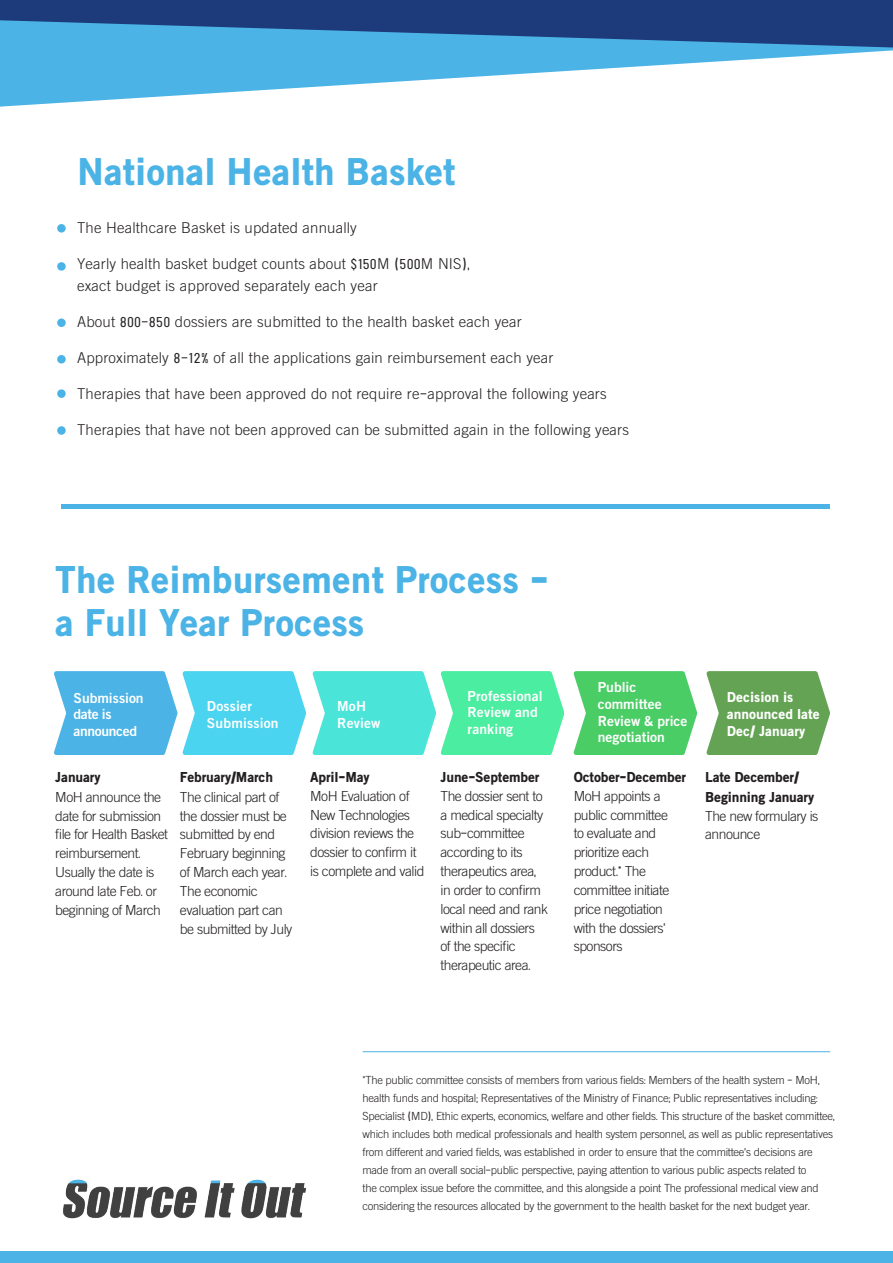
<style>
.page{position:relative;width:893px;height:1263px;background:#fff}
.page>*{position:absolute;margin:0;border:0;box-sizing:border-box;transform-origin:0 0}
.t1{font:700 45px "Aduma FOT";color:#4bb3e5}
.t2{font:300 18px "Aduma FOT";letter-spacing:.01em;color:#231f20}
.t3{font:300 16.65px/18.8px "Aduma FOT";letter-spacing:-.03em;color:#231f20}
.t4{font:500 16.65px/16.6px "Aduma FOT";color:#fff}
.t5{font:700 16.65px/19.8px "Aduma FOT";letter-spacing:-.01em;color:#231f20}
.t6{font:700 16.65px/16.6px "Aduma FOT";color:#fff}
.t7{font:500 16.65px "Aduma FOT";letter-spacing:-.02em;color:#fff}
.t8{font:300 13.5px/18px "Aduma FOT";letter-spacing:-.02em;color:#231f20}
</style>
<div class="page">
<img style="left:63px;top:1179px;width:244px;height:40px">
<div style="left:0;top:1251px;width:893px;height:12px;background:#4bb3e5"></div>
<div style="left:61px;top:504px;width:769px;height:5px;background:#4bb3e5"></div>
<svg style="left:0;top:47px;width:893px;height:60px;fill:#4bb3e5"></svg>
<svg style="left:0;top:0;width:893px;height:47px;background:#295b97"></svg>
<div style="left:57px;top:224px;width:9px;height:9px;background:#4bb3e5;border-radius:50%"></div>
<div style="left:57px;top:262px;width:9px;height:9px;background:#4bb3e5;border-radius:50%"></div>
<div style="left:57px;top:355px;width:9px;height:8px;background:#4bb3e5;border-radius:50%"></div>
<div style="left:57px;top:318px;width:9px;height:9px;background:#4bb3e5;border-radius:50%"></div>
<div style="left:57px;top:426px;width:9px;height:9px;background:#4bb3e5;border-radius:50%"></div>
<div style="left:57px;top:389px;width:9px;height:9px;background:#4bb3e5;border-radius:50%"></div>
<svg style="left:54px;top:671px;width:252px;height:84px;background:#60caec"></svg>
<svg style="left:312px;top:671px;width:252px;height:84px;background:#60ebc3"></svg>
<svg style="left:573px;top:671px;width:124px;height:84px;background:#5dd275"></svg>
<svg style="left:706px;top:671px;width:124px;height:84px;background:#73ac64"></svg>
<hr style="left:363px;top:1051px;width:467px;height:1px;background:#4bb3e5">
<p class="t1" style="left:77px;top:148px;width:380px">National Health Basket</p>
<p class="t2" style="left:77px;top:219px;width:281px">The Healthcare Basket is updated annually</p>
<p class="t2" style="left:77px;top:255px;width:394px">Yearly health basket budget counts about $150M (500M NIS ,(</p>
<p class="t2" style="left:77px;top:277px;width:302px">exact budget is approved separately each year</p>
<p class="t2" style="left:77px;top:313px;width:446px">About 800-850 dossiers are submitted to the health basket each year</p>
<p class="t2" style="left:77px;top:349px;width:478px">Approximately 8-12% of all the applications gain reimbursement each year</p>
<p class="t2" style="left:77px;top:385px;width:531px">Therapies that have been approved do not require re-approval the following years</p>
<p class="t2" style="left:77px;top:421px;width:553px">Therapies that have not been approved can be submitted again in the following years</p>
<p class="t1" style="left:55px;top:556px;width:495px">The Reimbursement Process –</p>
<p class="t1" style="left:55px;top:600px;width:311px">a Full Year Process</p>
<p class="t4" style="left:74px;top:690px;width:72px">Submission</p>
<p class="t4" style="left:74px;top:707px;width:40px">date is</p>
<p class="t7" style="left:74px;top:722px;width:65px">announced</p>
<p class="t4" style="left:207px;top:698px;width:73px">Dossier<br>Submission</p>
<p class="t4" style="left:337px;top:698px;width:30px">MoH</p>
<p class="t4" style="left:337px;top:715px;width:45px">Review</p>
<p class="t5" style="left:55px;top:768px;width:47px">January</p>
<p class="t3" style="left:55px;top:788px;width:114px">MoH announce the date for submission file for Health Basket reimbursement.<br>Usually the date is around late Feb or. beginning of March</p>
<p class="t5" style="left:180px;top:768px;width:95px">February/March</p>
<p class="t3" style="left:180px;top:788px;width:109px">The clinical part of the dossier must be submitted by end<br>February beginning of March each year.</p>
<p class="t3" style="left:180px;top:882px;width:114px">The economic evaluation part can be submitted by July</p>
<p class="t5" style="left:310px;top:768px;width:61px">April-May</p>
<p class="t3" style="left:310px;top:787px;width:116px">MoH Evaluation of<br>New Technologies division reviews the dossier to confirm it is complete and valid</p>
<p class="t4" style="left:468px;top:688px;width:77px">Professional<br>Review and ranking</p>
<p class="t5" style="left:440px;top:768px;width:100px">June-September</p>
<p class="t3" style="left:440px;top:787px;width:109px">The dossier sent to a medical specialty sub-committee according itsto therapeutics area, in order to confirm local need and rank within all dossiers of the specific therapeutic area.</p>
<p class="t4" style="left:598px;top:680px;width:65px">Public committee</p>
<p class="t4" style="left:598px;top:713px;width:91px">Review &amp; price negotiation</p>
<p class="t5" style="left:574px;top:768px;width:114px">October-December</p>
<p class="t3" style="left:574px;top:787px;width:97px">MoH appoints a public committee to evaluate and prioritize each product* . The committee initiate price negotiation with the dossiers‘ sponsors</p>
<p class="t6" style="left:727px;top:689px;width:94px">Decision is announced late<br>Dec/ January</p>
<p class="t5" style="left:705px;top:768px;width:111px">Late December/<br>Beginning January</p>
<p class="t3" style="left:705px;top:807px;width:115px">The new formulary is announce</p>
<p class="t8" style="left:363px;top:1072px;width:474px">*The public committee consists of members from various fields: Members of the health system - MoH, health funds and hospital; Representatives of the Ministry of Finance; Public representatives including:<br>Specialist (MD ,) Ethic experts, economics, welfare and other fields. This structure of the basket committee, which includes both medical professionals and health system personnel, as well as public representatives from different and varied fields, was established in order to ensure that the committees' decisions are made from an overall social-public perspective, paying attention to various public aspects related to<br>the complex issue before the committee, and this alongside a point The professional medical view and considering the resources allocated by the government to the health basket for the next budget year.</p>
</div>
